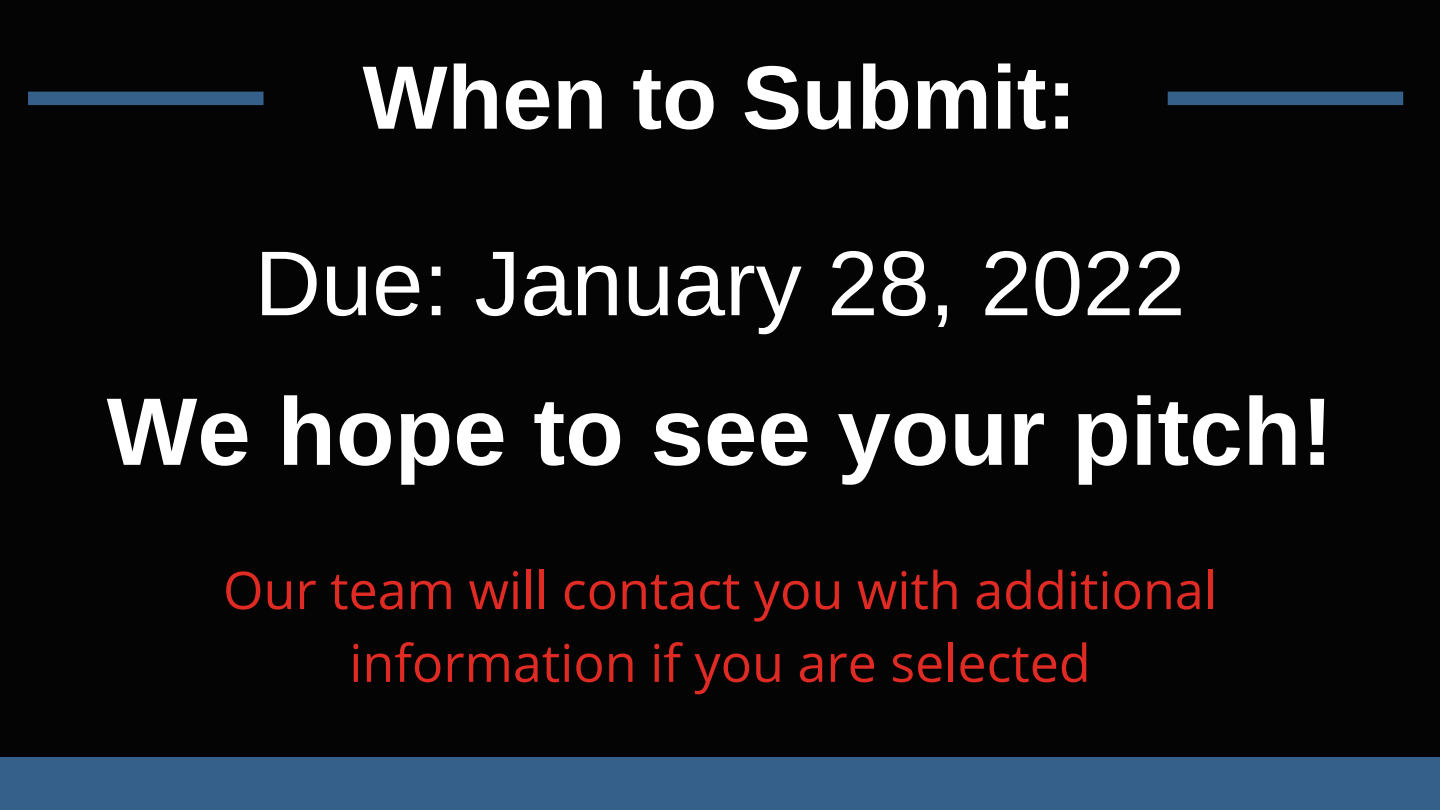
<style>
.page{position:relative;width:1440px;height:810px;background:#040404}
.page>*{position:absolute;margin:0;border:0;box-sizing:border-box;transform-origin:0 0}
.t1{font:700 96px "Arimo";color:#fff}
.t2{font:92px "Arimo";color:#fff}
.t3{font:700 90px "Arimo";color:#fff}
.t4{font:52px/72.8px "Open Sans";color:#e02a24;text-align:center}
</style>
<div class="page">
<div style="left:1168px;top:92px;width:235px;height:13px;background:#356089"></div>
<div style="left:28px;top:92px;width:236px;height:13px;background:#356089"></div>
<div style="left:0;top:757px;width:1440px;height:53px;background:#356089"></div>
<p class="t3" style="left:363px;top:47px;width:716px">When to Submit:</p>
<p class="t2" style="left:255px;top:232px;width:932px">Due: January 28, 2022</p>
<p class="t1" style="left:107px;top:378px;width:1228px">We hope to see your pitch!</p>
<p class="t4" style="left:223px;top:553px;width:995px">Our team will contact you with additional information if you are selected</p>
</div>
